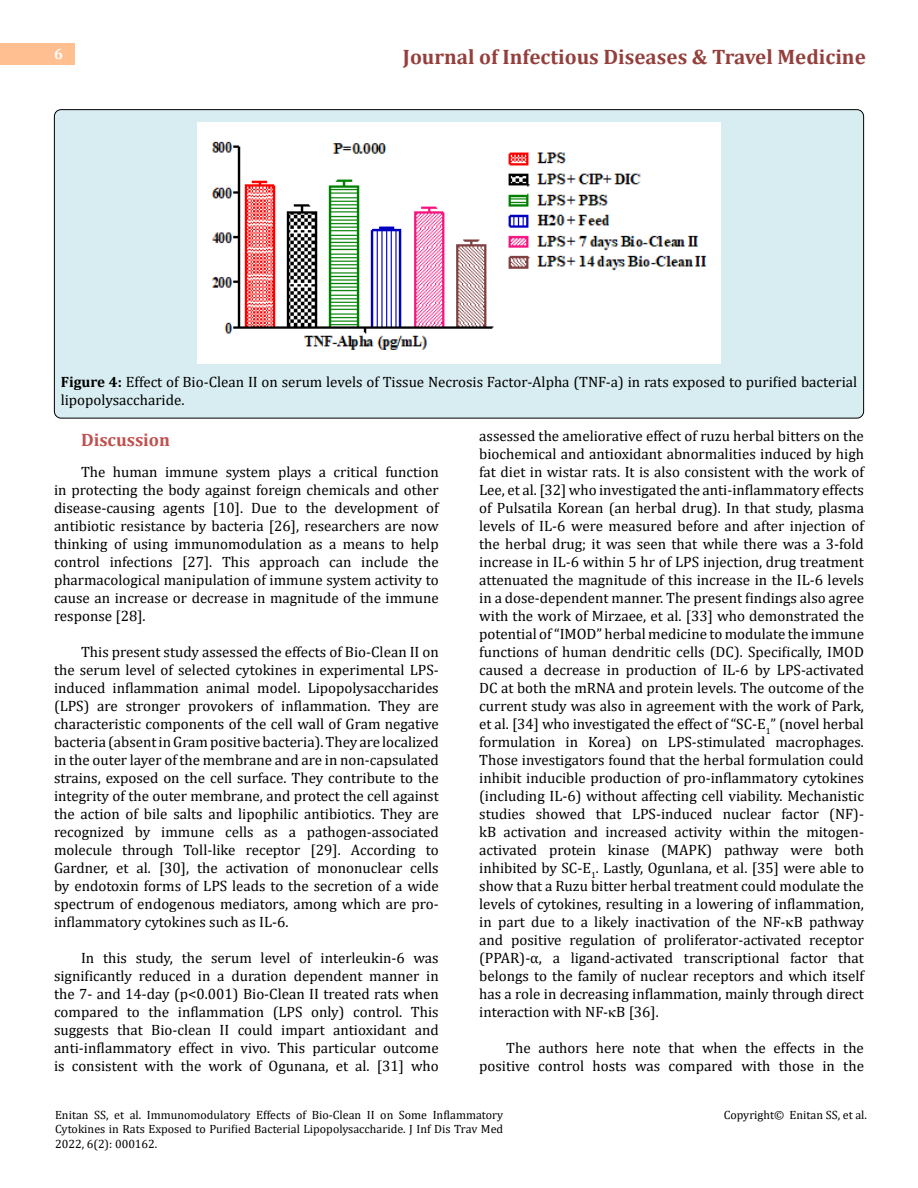
<style>
.page{position:relative;width:918px;height:1188px;background:#fff}
.page>*{position:absolute;margin:0;border:0;box-sizing:border-box;transform-origin:0 0}
.t1{font:700 21px "Cambria";color:#953f3c}
.t2{font:700 18px "Cambria";color:#c0504d}
.t3{font:15px/18px "Cambria";color:#000;text-align:justify}
.t4{font:700 15px "Cambria";color:#fff}
.t5{font:12px/14.4px "Cambria";color:#000;text-align:justify}
.s1{font-weight:700}
</style>
<div class="page">
<div style="left:0;top:43px;width:75px;height:21px;background:#ffbf91"></div>
<div style="left:54px;top:110px;width:810px;height:308px;background:#d8edf2;border-radius:7px"></div>
<img style="left:197px;top:123px;width:524px;height:240px">
<p class="t4" style="left:54px;top:44px;width:10px">6</p>
<h1 class="t1" style="left:403px;top:42px;width:464px">Journal of Infectious Diseases &amp; Travel Medicine</h1>
<p class="t3" style="left:61px;top:373px;width:798px"><span class="s1">Figure 4:</span> Effect of Bio-Clean II on serum levels of Tissue Necrosis Factor-Alpha (TNF-a) in rats exposed to purified bacterial lipopolysaccharide.</p>
<p class="t2" style="left:81px;top:427px;width:91px">Discussion</p>
<p class="t3" style="left:54px;top:463px;width:386px;text-indent:27px">The human immune system plays a critical function in protecting the body against foreign chemicals and other disease-causing agents [10]. Due to the development of antibiotic resistance by bacteria [26], researchers are now thinking of using immunomodulation as a means to help control infections [27]. This approach can include the pharmacological manipulation of immune system activity to cause an increase or decrease in magnitude of the immune response [28].</p>
<p class="t3" style="left:54px;top:643px;width:386px;text-indent:27px">This present study assessed the effects of Bio-Clean II on the serum level of selected cytokines in experimental LPS&shy;induced inflammation animal model. Lipopolysaccharides (LPS) are stronger provokers of inflammation. They are characteristic components of the cell wall of Gram negative bacteria (absent in Gram positive bacteria). They are localized in the outer layer of the membrane and are in non-capsulated strains, exposed on the cell surface. They contribute to the integrity of the outer membrane, and protect the cell against the action of bile salts and lipophilic antibiotics. They are recognized by immune cells as a pathogen-associated molecule through Toll-like receptor [29]. According to Gardner, et al. [30], the activation of mononuclear cells by endotoxin forms of LPS leads to the secretion of a wide spectrum of endogenous mediators, among which are pro&shy;inflammatory cytokines such as IL-6.</p>
<p class="t3" style="left:54px;top:949px;width:386px;text-indent:27px">In this study, the serum level of interleukin-6 was significantly reduced in a duration dependent manner in the 7- and 14-day (p&lt;0.001) Bio-Clean II treated rats when compared to the inflammation (LPS only) control. This suggests that Bio-clean II could impart antioxidant and anti-inflammatory effect in vivo. This particular outcome is consistent with the work of Ogunana, et al. [31] who</p>
<p class="t3" style="left:479px;top:427px;width:386px">assessed the ameliorative effect of ruzu herbal bitters on the biochemical and antioxidant abnormalities induced by high fat diet in wistar rats. It is also consistent with the work of Lee, et al. [32] who investigated the anti-inflammatory effects of Pulsatila Korean (an herbal drug). In that study, plasma levels of IL-6 were measured before and after injection of the herbal drug; it was seen that while there was a 3-fold increase in IL-6 within 5 hr of LPS injection, drug treatment attenuated the magnitude of this increase in the IL-6 levels in a dose-dependent manner. The present findings also agree with the work of Mirzaee, et al. [33] who demonstrated the potential of “IMOD” herbal medicine to modulate the immune functions of human dendritic cells (DC). Specifically, IMOD caused a decrease in production of IL-6 by LPS-activated DC at both the mRNA and protein levels. The outcome of the current study was also in agreement with the work of Park, et al. [34] who investigated the effect of “SC-E<sub>1</sub>” (novel herbal formulation in Korea) on LPS-stimulated macrophages.<br>Those investigators found that the herbal formulation could inhibit inducible production of pro-inflammatory cytokines (including IL-6) without affecting cell viability. Mechanistic studies showed that LPS-induced nuclear factor (NF)- kB activation and increased activity within the mitogen&shy;activated protein kinase (MAPK) pathway were both inhibited by SC-E<sub>1</sub>. Lastly, Ogunlana, et al. [35] were able to show that a Ruzu bitter herbal treatment could modulate the levels of cytokines, resulting in a lowering of inflammation, in part due to a likely inactivation of the NF- B pathway and positive regulation of proliferator-activated receptor (PPAR)-α, a ligand-activated transcriptional factor that belongs to the family of nuclear receptors and which itself has a role in decreasing inflammation, mainly through direct interaction with NF- B [36].</p>
<p class="t3" style="left:479px;top:1039px;width:386px;text-align:right">The authors here note that when the effects in the positive control hosts was compared with those in the</p>
<p class="t5" style="left:55px;top:1108px;width:450px">Enitan SS, et al. Immunomodulatory Effects of Bio-Clean II on Some Inflammatory Cytokines in Rats Exposed to Purified Bacterial Lipopolysaccharide. J Inf Dis Trav Med 2022, 6(2): 000162.</p>
<p class="t5" style="left:724px;top:1108px;width:145px">Copyright© Enitan SS, et al.</p>
</div>
